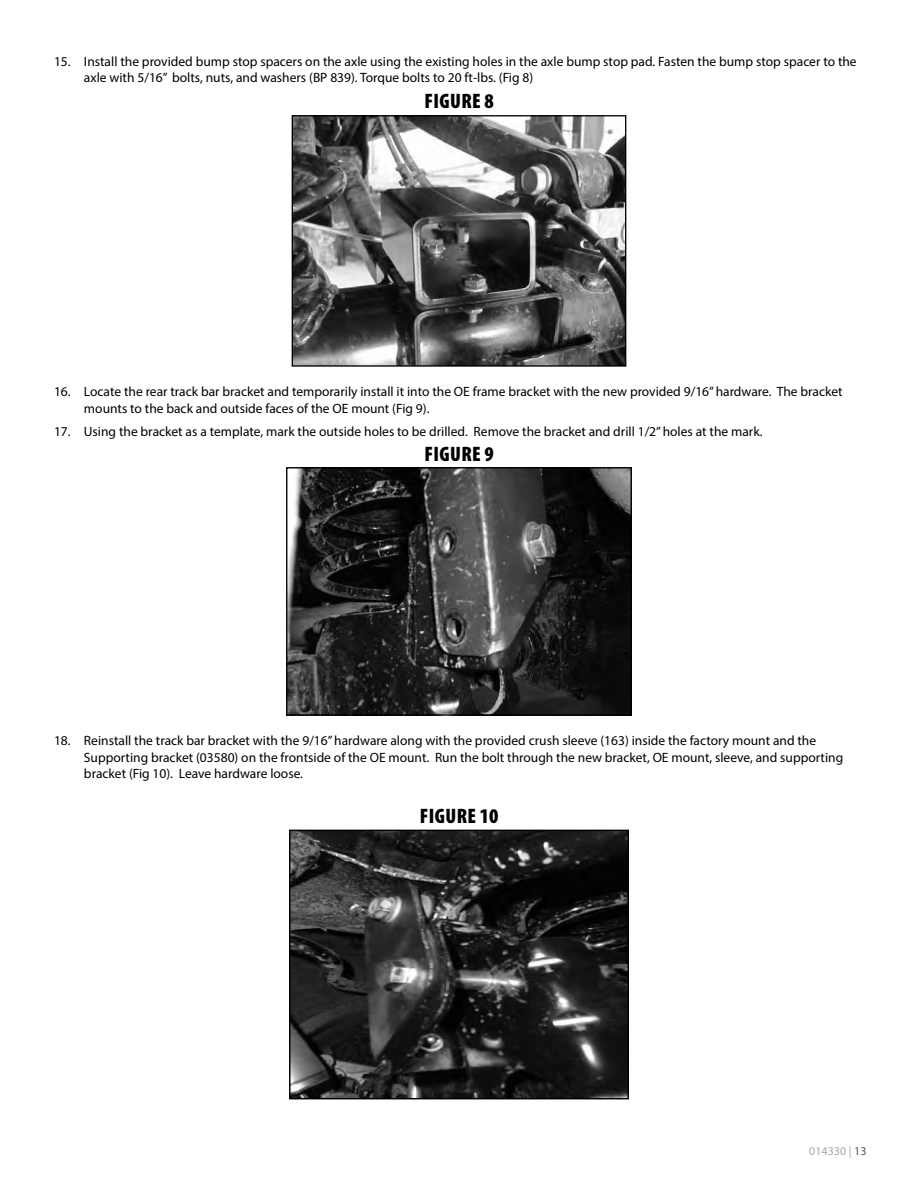
<style>
.page{position:relative;width:918px;height:1188px;background:#fff}
.page>*{position:absolute;margin:0;border:0;box-sizing:border-box;transform-origin:0 0}
.t1{font:900 condensed 21px "Myriad Pro";letter-spacing:.02em;color:#000}
.t2{font:13.5px/16.2px "Myriad Pro";color:#000}
.t3{font:12px "Myriad Pro";color:#a7a9ac}
.s1{color:#58595b}
</style>
<div class="page">
<img style="left:294px;top:117px;width:330px;height:248px">
<div style="left:292px;top:115px;width:334px;height:252px;border:1px solid #000"></div>
<img style="left:288px;top:469px;width:342px;height:245px">
<div style="left:286px;top:467px;width:346px;height:249px;border:1px solid #000"></div>
<img style="left:291px;top:832px;width:336px;height:265px">
<div style="left:289px;top:830px;width:340px;height:269px;border:1px solid #000"></div>
<p class="t2" style="left:84px;top:53px;width:774px;text-indent:-30px">15. Install the provided bump stop spacers on the axle using the existing holes in the axle bump stop pad. Fasten the bump stop spacer to the axle with 5/16” bolts, nuts, and washers (BP 839). Torque bolts to 20 ft-lbs. (Fig 8)</p>
<h1 class="t1" style="left:424px;top:89px;width:71px">FIGURE 8</h1>
<p class="t2" style="left:84px;top:384px;width:760px;text-indent:-30px">16. Locate the rear track bar bracket and temporarily install it into the OE frame bracket with the new provided 9/16” hardware. The bracket mounts to the back and outside faces of the OE mount (Fig 9).</p>
<p class="t2" style="left:54px;top:423px;width:710px">17. Using the bracket as a template, mark the outside holes to be drilled. Remove the bracket and drill 1/2” holes at the mark.</p>
<h1 class="t1" style="left:424px;top:442px;width:71px">FIGURE 9</h1>
<p class="t2" style="left:84px;top:733px;width:761px;text-indent:-30px">18. Reinstall the track bar bracket with the 9/16” hardware along with the provided crush sleeve (163) inside the factory mount and the<br>Supporting bracket (03580) on the frontside of the OE mount. Run the bolt through the new bracket, OE mount, sleeve, and supporting bracket (Fig 10). Leave hardware loose.</p>
<h1 class="t1" style="left:420px;top:805px;width:80px">FIGURE 10</h1>
<p class="t3" style="left:809px;top:1143px;width:59px">014330 | <span class="s1">13</span></p>
</div>
